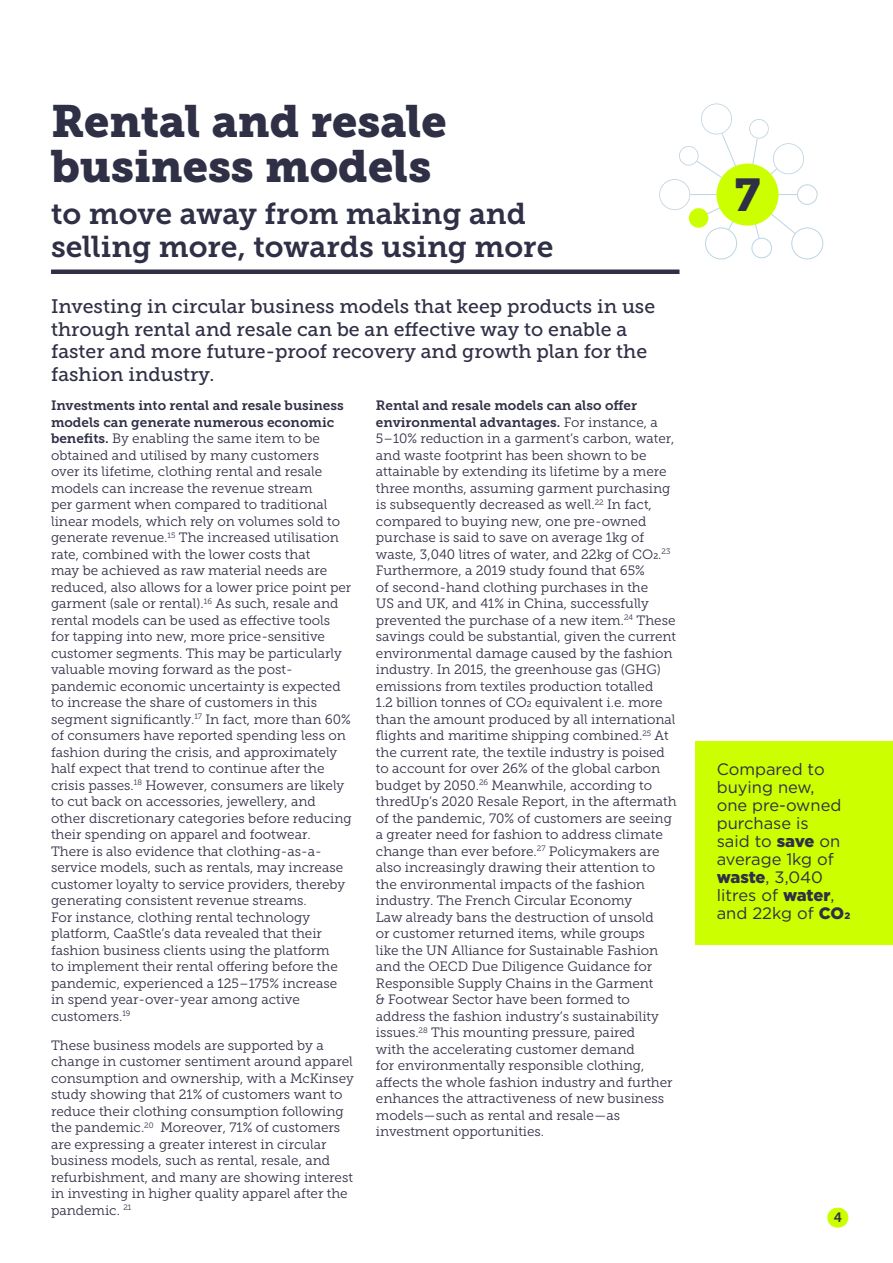
<style>
.page{position:relative;width:893px;height:1263px;background:#fff}
.page>*{position:absolute;margin:0;border:0;box-sizing:border-box;transform-origin:0 0}
.t1{font:45.6px "Museo Slab 900";color:#2f2f46}
.t2{font:45px/45px "Museo Slab 900";color:#2f2f46}
.t3{font:30px/33px "Museo Slab 700";color:#2f2f46}
.t4{font:19.5px/22.5px "Museo Slab 500";color:#2f2f46}
.t5{font:16.5px/18px "Gotham";color:#2f2f46}
.t6{font:13.5px/16.5px "Museo Slab 300";color:#2f2f46}
.t7{font:13.5px/16.5px "Museo Slab 700";color:#2f2f46}
.s1{font-family:"Museo Slab 700"}
.s2{font-family:"Museo Slab 300"}
.s3{font-weight:900}
</style>
<div class="page">
<div style="left:751px;top:238px;width:21px;height:20px;border:1px solid #bed5e1;border-radius:50%"></div>
<div style="left:705px;top:228px;width:32px;height:31px;border:1px solid #bed5e1;border-radius:50%"></div>
<div style="left:791px;top:228px;width:32px;height:31px;border:1px solid #bed5e1;border-radius:50%"></div>
<svg style="left:659px;top:103px;width:145px;height:137px"></svg>
<div style="left:797px;top:184px;width:20px;height:21px;border:1px solid #bed5e1;border-radius:50%"></div>
<div style="left:51px;top:269px;width:628px;height:5px;background:#2f2f46"></div>
<div style="left:695px;top:741px;width:198px;height:203px;background:#cf0"></div>
<div style="left:827px;top:1208px;width:21px;height:19px;background:#cf0;border-radius:10px"></div>
<h2 class="t2" style="left:51px;top:99px;width:397px">Rental and resale business models</h2>
<h3 class="t3" style="left:51px;top:197px;width:504px">to move away from making and selling more, towards using more</h3>
<h3 class="t4" style="left:51px;top:295px;width:606px">Investing in circular business models that keep products in use through rental and resale can be an effective way to enable a faster and more future-proof recovery and growth plan for the fashion industry.</h3>
<p class="t7" style="left:51px;top:397px;width:294px">Investments into rental and resale business models can generate numerous economic</p>
<p class="t6" style="left:51px;top:430px;width:302px"><span class="s1">benefits.</span> By enabling the same item to be obtained and utilised by many customers<br>over its lifetime, clothing rental and resale models can increase the revenue stream<br>per garment when compared to traditional linear models, which rely on volumes sold to generate revenue.<sup>15</sup> The increased utilisation rate, combined with the lower costs that<br>may be achieved as raw material needs are reduced, also allows for a lower price point per garment (sale or rental).<sup>16</sup> As such, resale and rental models can be used as effective tools for tapping into new, more price-sensitive customer segments. This may be particularly valuable moving forward as the post&shy;pandemic economic uncertainty is expected to increase the share of customers in this segment significantly.<sup>17</sup> In fact, more than 60% of consumers have reported spending less on fashion during the crisis, and approximately half expect that trend to continue after the crisis passes.<sup>18</sup> However, consumers are likely to cut back on accessories, jewellery, and other discretionary categories before reducing their spending on apparel and footwear.<br>There is also evidence that clothing-as-a&shy;service models, such as rentals, may increase customer loyalty to service providers, thereby generating consistent revenue streams.<br>For instance, clothing rental technology platform, CaaStle’s data revealed that their fashion business clients using the platform<br>to implement their rental offering before the pandemic, experienced a 125–175% increase in spend year-over-year among active customers.<sup>19</sup></p>
<p class="t6" style="left:51px;top:1037px;width:304px">These business models are supported by a change in customer sentiment around apparel consumption and ownership, with a McKinsey study showing that 21% of customers want to reduce their clothing consumption following the pandemic.<sup>20</sup> Moreover, 71% of customers are expressing a greater interest in circular business models, such as rental, resale, and refurbishment, and many are showing interest in investing in higher quality apparel after the pandemic. <sup>21</sup></p>
<p class="t7" style="left:376px;top:397px;width:283px">Rental and resale models can also offer environmental advantages. <span class="s2">For instance, a</span></p>
<p class="t6" style="left:376px;top:430px;width:302px">5–10% reduction in a garment’s carbon, water, and waste footprint has been shown to be attainable by extending its lifetime by a mere three months, assuming garment purchasing is subsequently decreased as well.<sup>22</sup> In fact, compared to buying new, one pre-owned purchase is said to save on average 1kg of waste, 3,040 litres of water, and 22kg of CO2.<sup>23<br></sup>Furthermore, a 2019 study found that 65%<br>of second-hand clothing purchases in the<br>US and UK, and 41% in China, successfully prevented the purchase of a new item.<sup>24</sup> These savings could be substantial, given the current environmental damage caused by the fashion industry. In 2015, the greenhouse gas (GHG) emissions from textiles production totalled<br>1.2 billion tonnes of CO2 equivalent i.e. more than the amount produced by all international flights and maritime shipping combined.<sup>25</sup> At the current rate, the textile industry is poised to account for over 26% of the global carbon budget by 2050.<sup>26</sup> Meanwhile, according to thredUp’s 2020 Resale Report, in the aftermath of the pandemic, 70% of customers are seeing a greater need for fashion to address climate change than ever before.<sup>27</sup> Policymakers are also increasingly drawing their attention to the environmental impacts of the fashion industry. The French Circular Economy<br>Law already bans the destruction of unsold<br>or customer returned items, while groups<br>like the UN Alliance for Sustainable Fashion and the OECD Due Diligence Guidance for Responsible Supply Chains in the Garment<br>&amp; Footwear Sector have been formed to address the fashion industry’s sustainability issues.<sup>28</sup> This mounting pressure, paired<br>with the accelerating customer demand<br>for environmentally responsible clothing, affects the whole fashion industry and further enhances the attractiveness of new business models—such as rental and resale—as investment opportunities.</p>
<h1 class="t1" style="left:735px;top:168px;width:27px">7</h1>
<p class="t5" style="left:717px;top:760px;width:135px">Compared to buying new,<br>one pre-owned purchase is<br>said to <span class="s3">save</span> on average 1kg of <span class="s3">waste</span>, 3,040 litres of <span class="s3">water</span>, and 22kg of <span class="s3">CO2</span></p>
<p class="t7" style="left:834px;top:1209px;width:10px">4</p>
</div>
